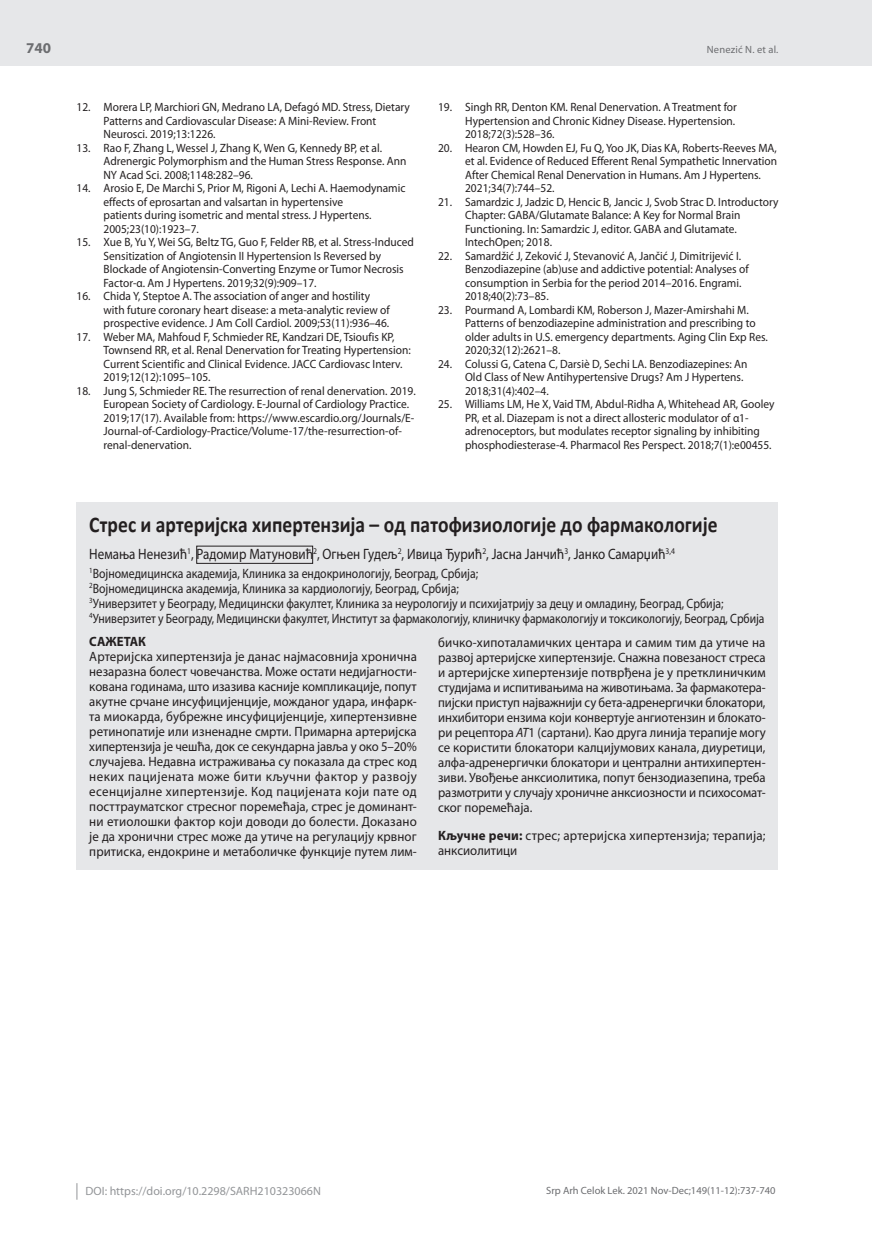
<style>
.page{position:relative;width:872px;height:1234px;background:#fff}
.page>*{position:absolute;margin:0;border:0;box-sizing:border-box;transform-origin:0 0}
.t1{font:700 22.5px "Calibri";color:#231f20;scale:.87 1}
.t2{font:15px "Myriad Pro";color:#231f20;scale:.87 1}
.t3{font:700 15px "Myriad Pro";color:#6c6d70}
.t4{font:13.5px/15px "Myriad Pro";color:#231f20;text-align:justify;scale:.96 1}
.t5{font:13.5px/15px "Myriad Pro";color:#231f20;scale:.87 1}
.t6{font:700 13.5px "Myriad Pro";color:#231f20;scale:.95 1}
.t7{font:12px/13.5px "Myriad Pro";color:#231f20;scale:.95 1}
.t8{font:12px "Myriad Pro";color:#939598}
.t9{font:10.5px "Myriad Pro";color:#6c6d70}
.s1{font-style:italic}
.s2{font-weight:700}
</style>
<div class="page">
<div style="left:0;top:0;width:872px;height:66px;background:#e6e7e9"></div>
<svg style="left:77px;top:1183px;width:1px;height:16px"></svg>
<div style="left:77px;top:502px;width:701px;height:368px;background:#e6e7e9"></div>
<p class="t3" style="left:26px;top:38px;width:26px">740</p>
<p class="t7" style="left:104px;top:100px;width:324px;text-indent:-27px">12. Morera LP, Marchiori GN, Medrano LA, Defagó MD. Stress, Dietary<br>Patterns and Cardiovascular Disease: A Mini-Review. Front<br>Neurosci. 2019;13:1226.</p>
<p class="t7" style="left:104px;top:141px;width:320px;text-indent:-27px">13. Rao F, Zhang L, Wessel J, Zhang K, Wen G, Kennedy BP, et al.<br>Adrenergic Polymorphism and the Human Stress Response. Ann<br>NY Acad Sci. 2008;1148:282–96.</p>
<p class="t7" style="left:104px;top:181px;width:319px;text-indent:-27px">14. Arosio E, De Marchi S, Prior M, Rigoni A, Lechi A. Haemodynamic effects of eprosartan and valsartan in hypertensive<br>patients during isometric and mental stress. J Hypertens.<br>2005;23(10):1923–7.</p>
<p class="t7" style="left:104px;top:235px;width:328px;text-indent:-27px">15. Xue B, Yu Y, Wei SG, Beltz TG, Guo F, Felder RB, et al. Stress-Induced Sensitization of Angiotensin II Hypertension Is Reversed by Blockade of Angiotensin-Converting Enzyme or Tumor Necrosis Factor-α. Am J Hypertens. 2019;32(9):909–17.</p>
<p class="t7" style="left:104px;top:289px;width:303px;text-indent:-27px">16. Chida Y, Steptoe A. The association of anger and hostility with future coronary heart disease: a meta-analytic review of prospective evidence. J Am Coll Cardiol. 2009;53(11):936–46.</p>
<p class="t7" style="left:104px;top:330px;width:325px;text-indent:-27px">17. Weber MA, Mahfoud F, Schmieder RE, Kandzari DE, Tsioufis KP, Townsend RR, et al. Renal Denervation for Treating Hypertension:<br>Current Scientific and Clinical Evidence. JACC Cardiovasc Interv.<br>2019;12(12):1095–105.</p>
<p class="t7" style="left:104px;top:384px;width:330px;text-indent:-27px">18. Jung S, Schmieder RE. The resurrection of renal denervation. 2019.<br>European Society of Cardiology. E-Journal of Cardiology Practice.<br>2019;17(17). Available from: https://www.escardio.org/Journals/E-Journal-of-Cardiology-Practice/Volume-17/the-resurrection-of&shy;renal-denervation.</p>
<p class="t9" style="left:707px;top:43px;width:73px">Nenezić N. et al.</p>
<p class="t7" style="left:465px;top:100px;width:287px;text-indent:-27px">19. Singh RR, Denton KM. Renal Denervation. A Treatment for<br>Hypertension and Chronic Kidney Disease. Hypertension.<br>2018;72(3):528–36.</p>
<p class="t7" style="left:465px;top:141px;width:330px;text-indent:-27px">20. Hearon CM, Howden EJ, Fu Q, Yoo JK, Dias KA, Roberts-Reeves MA, et al. Evidence of Reduced Efferent Renal Sympathetic Innervation After Chemical Renal Denervation in Humans. Am J Hypertens.<br>2021;34(7):744–52.</p>
<p class="t7" style="left:465px;top:195px;width:331px;text-indent:-27px">21. Samardzic J, Jadzic D, Hencic B, Jancic J, Svob Strac D. Introductory Chapter: GABA/Glutamate Balance: A Key for Normal Brain Functioning. In: Samardzic J, editor. GABA and Glutamate.<br>IntechOpen; 2018.</p>
<p class="t7" style="left:465px;top:249px;width:300px;text-indent:-27px">22. Samardžić J, Zeković J, Stevanović A, Jančić J, Dimitrijević I.<br>Benzodiazepine (ab)use and addictive potential: Analyses of consumption in Serbia for the period 2014–2016. Engrami.<br>2018;40(2):73–85.</p>
<p class="t7" style="left:465px;top:303px;width:320px;text-indent:-27px">23. Pourmand A, Lombardi KM, Roberson J, Mazer-Amirshahi M.<br>Patterns of benzodiazepine administration and prescribing to older adults in U.S. emergency departments. Aging Clin Exp Res.<br>2020;32(12):2621–8.</p>
<p class="t7" style="left:465px;top:357px;width:299px;text-indent:-27px">24. Colussi G, Catena C, Darsiè D, Sechi LA. Benzodiazepines: An<br>Old Class of New Antihypertensive Drugs? Am J Hypertens.<br>2018;31(4):402–4.</p>
<p class="t7" style="left:465px;top:397px;width:327px;text-indent:-27px">25. Williams LM, He X, Vaid TM, Abdul-Ridha A, Whitehead AR, Gooley PR, et al. Diazepam is not a direct allosteric modulator of α1- adrenoceptors, but modulates receptor signaling by inhibiting phosphodiesterase-4. Pharmacol Res Perspect. 2018;7(1):e00455.</p>
<h1 class="t1" style="left:89px;top:508px;width:723px">Стрес и артеријска хипертензија – од патофизиологије до фармакологије</h1>
<p class="t2" style="left:89px;top:544px;width:674px">Немања Ненезић<sup>1</sup>, Радомир Матуновић<sup>2</sup>, Огњен Гудељ<sup>2</sup>, Ивица Ђурић<sup>2</sup>, Јасна Јанчић<sup>3</sup>, Јанко Самарџић<sup>3,4</sup></p>
<p class="t5" style="left:89px;top:565px;width:777px"><sup>1</sup>Војномедицинска академија, Клиника за ендокринологију, Београд, Србија;<br><sup>2</sup>Војномедицинска академија, Клиника за кардиологију, Београд, Србија;<br><sup>3</sup>Универзитет у Београду, Медицински факултет, Клиника за неурологију и психијатрију за децу и омладину, Београд, Србија; <sup>4</sup>Универзитет у Београду, Медицински факултет, Институт за фармакологију, клиничку фармакологију и токсикологију, Београд, Србија</p>
<p class="t6" style="left:89px;top:632px;width:61px">САЖЕТАК</p>
<p class="t4" style="left:89px;top:648px;width:343px">Артеријска хипертензија је данас најмасовнија хронична незаразна болест човечанства. Може остати недијагности&shy;кована годинама, што изазива касније компликације, попут акутне срчане инсуфицијенције, можданог удара, инфарк&shy;та миокарда, бубрежне инсуфицијенције, хипертензивне ретинопатије или изненадне смрти. Примарна артеријска хипертензија је чешћа, док се секундарна јавља у око 5–20% случајева. Недавна истраживања су показала да стрес код неких пацијената може бити кључни фактор у развоју есенцијалне хипертензије. Код пацијената који пате од посттрауматског стресног поремећаја, стрес је доминант&shy;ни етиолошки фактор који доводи до болести. Доказано је да хронични стрес може да утиче на регулацију крвног притиска, ендокрине и метаболичке функције путем лим-</p>
<p class="t4" style="left:438px;top:634px;width:343px">бичко-хипоталамичких центара и самим тим да утиче на развој артеријске хипертензије. Снажна повезаност стреса и артеријске хипертензије потврђена је у претклиничким студијама и испитивањима на животињама. За фармакотера&shy;пијски приступ најважнији су бета-адренергички блокатори, инхибитори ензима који конвертује ангиотензин и блокато&shy;ри рецептора <span class="s1">AT</span>1 (сартани). Као друга линија терапије могу се користити блокатори калцијумових канала, диуретици, алфа-адренергички блокатори и централни антихипертен&shy;зиви. Увођење анксиолитика, попут бензодиазепина, треба размотрити у случају хроничне анксиозности и психосомат&shy;ског поремећаја.</p>
<p class="t4" style="left:438px;top:827px;width:342px"><span class="s2">Кључне речи:</span> стрес; артеријска хипертензија; терапија; анксиолитици</p>
<p class="t8" style="left:86px;top:1183px;width:237px">DOI: https://doi.org/10.2298/SARH210323066N</p>
<p class="t9" style="left:546px;top:1184px;width:231px">Srp Arh Celok Lek. 2021 Nov-Dec;149(11-12):737-740</p>
</div>
